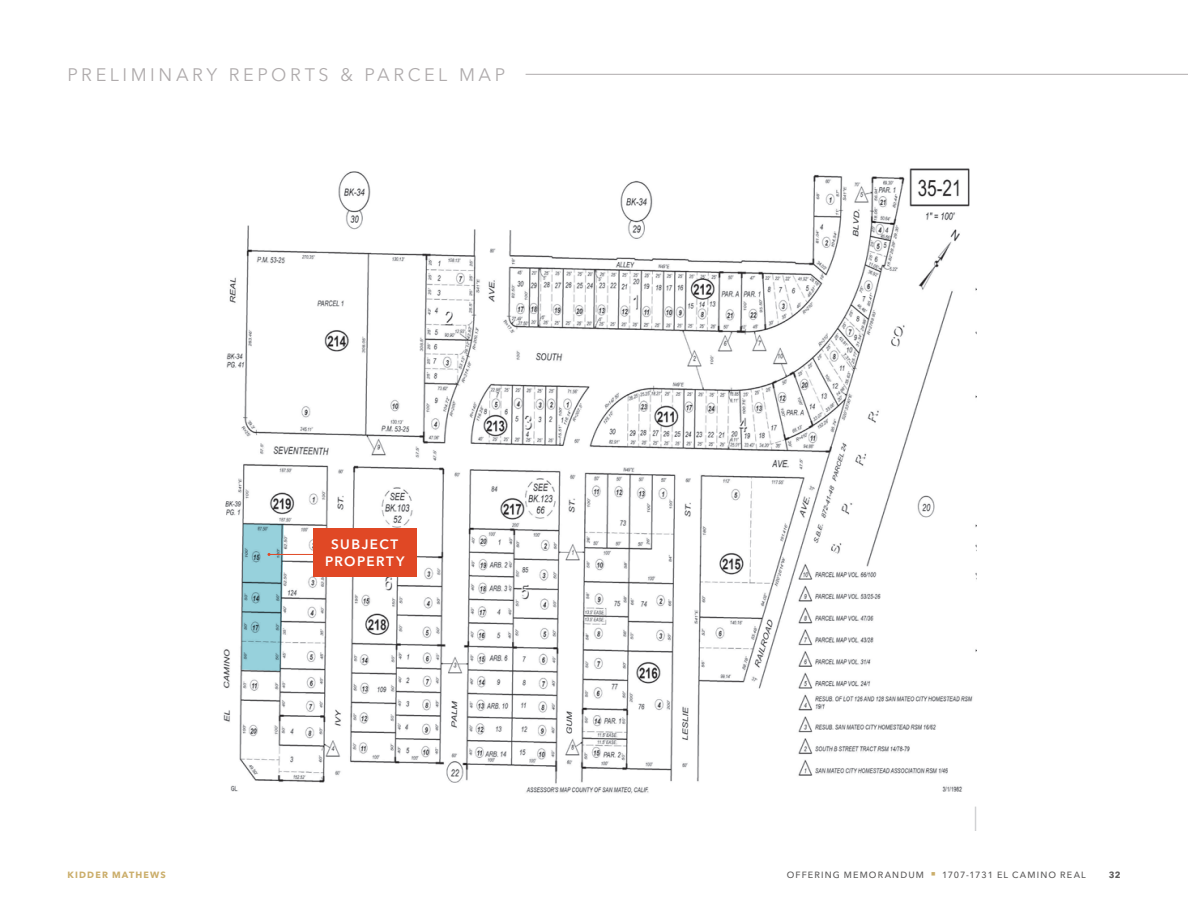
<style>
.page{position:relative;width:1188px;height:918px;background:#fff}
.page>*{position:absolute;margin:0;border:0;box-sizing:border-box;transform-origin:0 0}
.Section_Identifier{font:18px "Avenir Next LT Pro";letter-spacing:.2em;color:#afabac}
.Subject_Property_Lab{font:600 13.5px/16.5px "Avenir Next LT Pro";letter-spacing:.105em;color:#fff;text-align:center}
.t1{font:500 9px "Avenir Next LT Pro";letter-spacing:.13em;color:#5e5d5d}
.t2{font:700 9px "Avenir Next LT Pro";letter-spacing:.13em;color:#cbae6b}
.t3{font:700 9px "Avenir Next LT Pro";color:#5e5d5d}
.s1{color:#cbae6b}
</style>
<div class="page">
<hr style="left:526px;top:74px;width:662px;height:1px;background:#afabac">
<img style="left:223px;top:168px;width:753px;height:662px">
<div style="left:313px;top:528px;width:103px;height:48px;background:#e04825"></div>
<hr style="left:269px;top:554px;width:49px;height:1px;background:#e04825">
<svg style="left:242px;top:524px;width:42px;height:147px;background:#91c4ce"></svg>
<p class="Section_Identifier" style="left:68px;top:64px;width:439px">PRELIMINARY REPORTS &amp; PARCEL MAP</p>
<p class="Subject_Property_Lab" style="left:325px;top:536px;width:81px">SUBJECT<br>PROPERTY</p>
<p class="t2" style="left:68px;top:869px;width:100px">KIDDER MATHEWS</p>
<p class="t1" style="left:787px;top:869px;width:301px">OFFERING MEMORANDUM <span class="s1">■</span> 1707-1731 EL CAMINO REAL</p>
<p class="t3" style="left:1109px;top:869px;width:13px">32</p>
</div>
